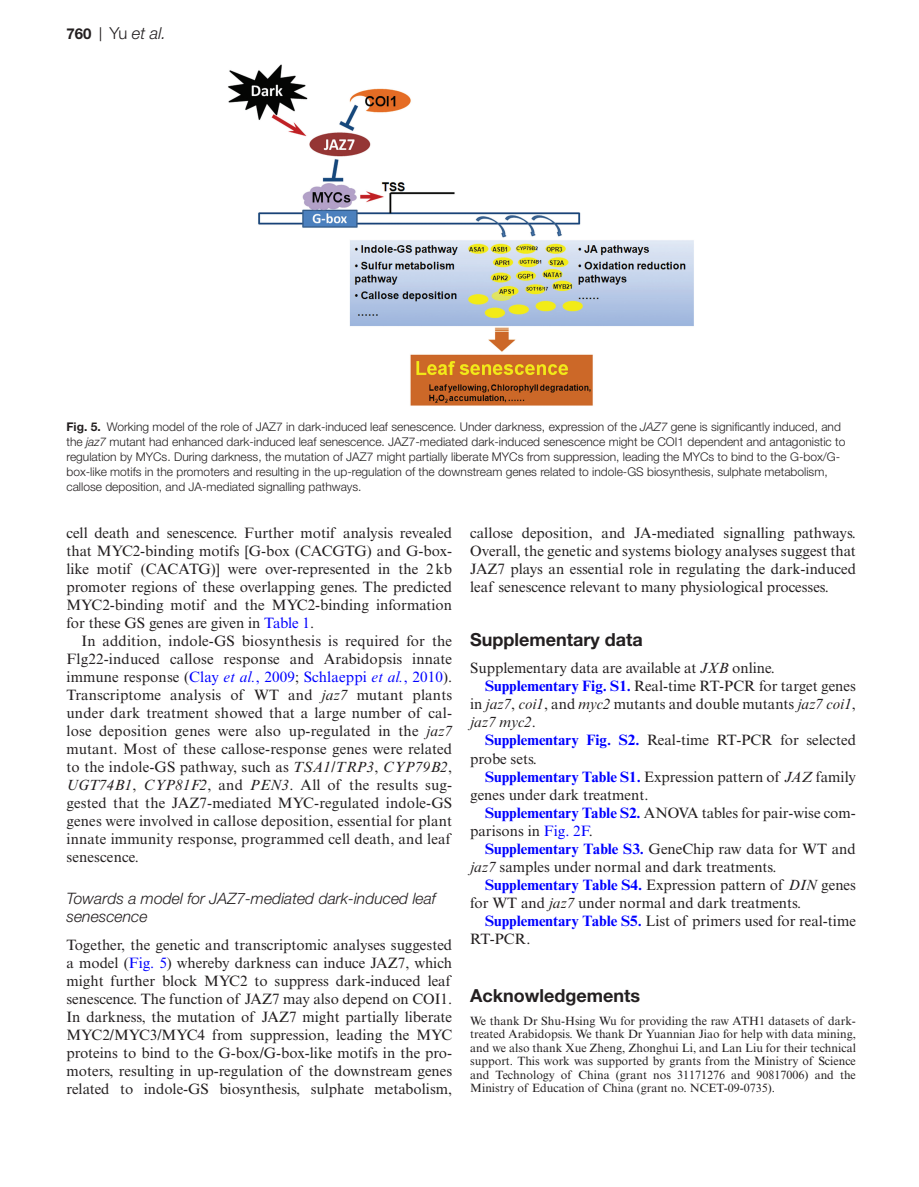
<style>
.page{position:relative;width:919px;height:1187px;background:#fff}
.page>*{position:absolute;margin:0;border:0;box-sizing:border-box;transform-origin:0 0}
.t1{font:700 18px "Helvetica Neue LT Std";color:#231f20}
.t2{font:italic 300 16.5px "Helvetica Neue LT Std";color:#231f20}
.t3{font:italic 300 15.75px/18px "Helvetica Neue LT Std";color:#231f20}
.t4{font:15px/18px "Times New Roman MT Std";color:#231f20;text-align:justify}
.t5{font:italic 15px "Times New Roman MT Std";color:#231f20}
.t6{font:300 12px/15px "Helvetica Neue LT Std";color:#231f20}
.t7{font:12px/13.5px "Times New Roman MT Std";color:#231f20;text-align:justify}
.s1{font-weight:700;font-style:normal;font-size:15px}
.s2{font-family:"Times New Roman MT Std";font-weight:400;font-style:normal;font-size:15px}
.s3{font-style:normal}
.s4{font-weight:700}
.s5{font-style:italic}
.s6{color:#00f}
.s7{font-style:italic;color:#00f}
.s8{font-weight:700;color:#00f}
</style>
<div class="page">
<img style="left:228px;top:64px;width:466px;height:342px">
<p class="t2" style="left:66px;top:23px;width:101px"><span class="s1">760</span> <span class="s2">|</span> <span class="s3">Yu</span> et al.</p>
<p class="t6" style="left:66px;top:419px;width:780px"><span class="s4">Fig. 5.</span> Working model of the role of JAZ7 in dark-induced leaf senescence. Under darkness, expression of the <span class="s5">JAZ7</span> gene is significantly induced, and the <span class="s5">jaz7</span> mutant had enhanced dark-induced leaf senescence. JAZ7-mediated dark-induced senescence might be COI1 dependent and antagonistic to regulation by MYCs. During darkness, the mutation of JAZ7 might partially liberate MYCs from suppression, leading the MYCs to bind to the G-box/G&shy;box-like motifs in the promoters and resulting in the up-regulation of the downstream genes related to indole-GS biosynthesis, sulphate metabolism, callose deposition, and JA-mediated signalling pathways.</p>
<p class="t4" style="left:66px;top:523px;width:387px">cell death and senescence. Further motif analysis revealed that MYC2-binding motifs [G-box (CACGTG) and G-box&shy;like motif (CACATG)] were over-represented in the 2kb promoter regions of these overlapping genes. The predicted MYC2-binding motif and the MYC2-binding information for these GS genes are given in <span class="s6">Table 1</span>.</p>
<p class="t4" style="left:66px;top:631px;width:387px;text-indent:15px">In addition, indole-GS biosynthesis is required for the Flg22-induced callose response and Arabidopsis innate immune response (<span class="s6">Clay</span> <span class="s7">et al.</span><span class="s6">, 2009</span>; <span class="s6">Schlaeppi</span> <span class="s7">et al.</span><span class="s6">, 2010</span>).<br>Transcriptome analysis of WT and <span class="s5">jaz7</span> mutant plants under dark treatment showed that a large number of cal&shy;lose deposition genes were also up-regulated in the <span class="s5">jaz7 </span>mutant. Most of these callose-response genes were related to the indole-GS pathway, such as <span class="s5">TSA1/TRP3</span>, <span class="s5">CYP79B2</span>, <span class="s5">UGT74B1</span>, <span class="s5">CYP81F2</span>, and <span class="s5">PEN3</span>. All of the results sug&shy;gested that the JAZ7-mediated MYC-regulated indole-GS genes were involved in callose deposition, essential for plant innate immunity response, programmed cell death, and leaf senescence.</p>
<p class="t3" style="left:66px;top:889px;width:371px">Towards a model for JAZ7-mediated dark-induced leaf senescence</p>
<p class="t4" style="left:66px;top:936px;width:387px">Together, the genetic and transcriptomic analyses suggested a model (<span class="s6">Fig. 5</span>) whereby darkness can induce JAZ7, which might further block MYC2 to suppress dark-induced leaf senescence. The function of JAZ7 may also depend on COI1.<br>In darkness, the mutation of JAZ7 might partially liberate MYC2/MYC3/MYC4 from suppression, leading the MYC proteins to bind to the G-box/G-box-like motifs in the pro&shy;moters, resulting in up-regulation of the downstream genes related to indole-GS biosynthesis, sulphate metabolism,</p>
<p class="t4" style="left:470px;top:523px;width:387px">callose deposition, and JA-mediated signalling pathways.<br>Overall, the genetic and systems biology analyses suggest that JAZ7 plays an essential role in regulating the dark-induced leaf senescence relevant to many physiological processes.</p>
<p class="t1" style="left:470px;top:628px;width:174px">Supplementary data</p>
<p class="t4" style="left:470px;top:659px;width:306px">Supplementary data are available at <span class="s5">JXB</span> online.</p>
<p class="t4" style="left:485px;top:677px;width:372px"><span class="s8">Supplementary Fig. S1.</span> Real-time RT-PCR for target genes</p>
<p class="t4" style="left:470px;top:695px;width:387px">in <span class="s5">jaz7</span>, <span class="s5">coi1</span>, and <span class="s5">myc2</span> mutants and double mutants <span class="s5">jaz7 coi1</span>,</p>
<p class="t5" style="left:470px;top:713px;width:67px">jaz7 myc2<span class="s3">.</span></p>
<p class="t4" style="left:485px;top:731px;width:372px"><span class="s8">Supplementary Fig. S2.</span> Real-time RT-PCR for selected</p>
<p class="t4" style="left:470px;top:749px;width:68px">probe sets.</p>
<p class="t4" style="left:485px;top:767px;width:372px"><span class="s8">Supplementary Table S1.</span> Expression pattern of <span class="s5">JAZ</span> family</p>
<p class="t4" style="left:470px;top:785px;width:180px">genes under dark treatment.</p>
<p class="t4" style="left:485px;top:803px;width:372px"><span class="s8">Supplementary Table S2.</span> ANOVA tables for pair-wise com-</p>
<p class="t4" style="left:470px;top:821px;width:124px">parisons in <span class="s6">Fig. 2F</span>.</p>
<p class="t4" style="left:485px;top:839px;width:372px"><span class="s8">Supplementary Table S3.</span> GeneChip raw data for WT and</p>
<p class="t4" style="left:470px;top:857px;width:308px"><span class="s5">jaz7</span> samples under normal and dark treatments.</p>
<p class="t4" style="left:485px;top:875px;width:372px"><span class="s8">Supplementary Table S4.</span> Expression pattern of <span class="s5">DIN</span> genes</p>
<p class="t4" style="left:470px;top:893px;width:332px">for WT and <span class="s5">jaz7</span> under normal and dark treatments.</p>
<p class="t4" style="left:485px;top:911px;width:372px"><span class="s8">Supplementary Table S5.</span> List of primers used for real-time</p>
<p class="t4" style="left:470px;top:929px;width:62px">RT-PCR.</p>
<p class="t1" style="left:470px;top:984px;width:171px">Acknowledgements</p>
<p class="t7" style="left:470px;top:1013px;width:387px">We thank Dr Shu-Hsing Wu for providing the raw ATH1 datasets of dark&shy;treated Arabidopsis. We thank Dr Yuannian Jiao for help with data mining, and we also thank Xue Zheng, Zhonghui Li, and Lan Liu for their technical support. This work was supported by grants from the Ministry of Science and Technology of China (grant nos 31171276 and 90817006) and the Ministry of Education of China (grant no. NCET-09-0735).</p>
</div>
